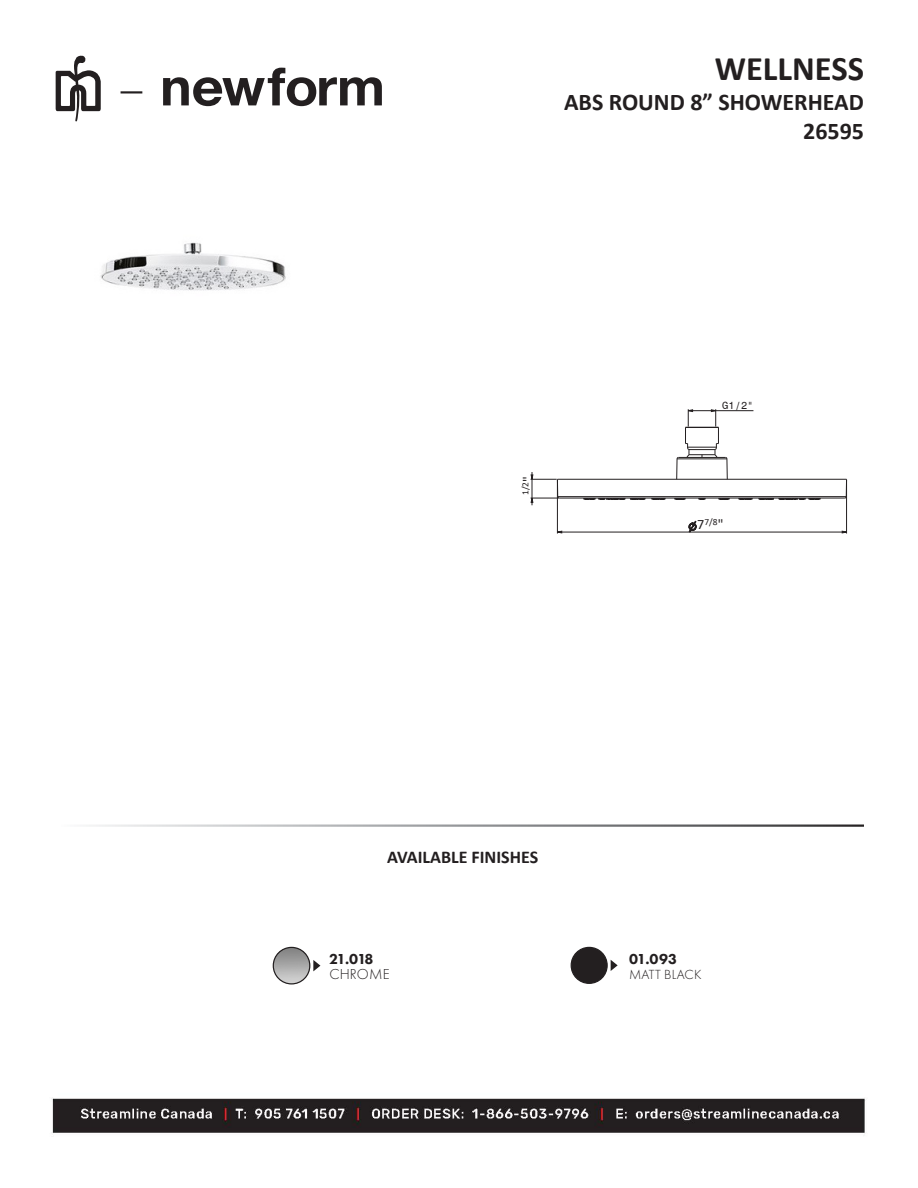
<style>
.page{position:relative;width:918px;height:1188px;background:#fff}
.page>*{position:absolute;margin:0;border:0;box-sizing:border-box;transform-origin:0 0}
.t1{font:700 34.5px "Calibri";color:#231f20}
.t2{font:700 24px/28.8px "Calibri";color:#231f20;text-align:right}
.t3{font:700 18px "Calibri";color:#231f20}
.t4{font:800 15px "Futura PT";letter-spacing:-.06em;color:#231f20}
.t5{font:300 15px "Futura PT";letter-spacing:.01em;color:#231f20}
.t6{font:300 13.65px "Futura PT";letter-spacing:.01em;color:#231f20}
.t7{font:10.5px "Monospace 821 BT";color:#231f20}
.t8{font:9.45px "Calibri";color:#231f20}
.s1{font-size:14.25px}
</style>
<div class="page">
<img style="left:51px;top:1098px;width:814px;height:36px">
<svg style="left:56px;top:56px;width:326px;height:65px"></svg>
<img style="left:273px;top:947px;width:37px;height:37px;border-radius:18px">
<div style="left:273px;top:947px;width:37px;height:38px;border:1px solid #231f20;border-radius:50%"></div>
<svg style="left:313px;top:960px;width:7px;height:11px"></svg>
<div style="left:571px;top:947px;width:36px;height:36px;background:#231f20;border-radius:50%"></div>
<div style="left:571px;top:947px;width:37px;height:37px;border:1px solid #231f20;border-radius:50%"></div>
<svg style="left:611px;top:960px;width:7px;height:11px"></svg>
<img style="left:100px;top:242px;width:186px;height:49px">
<hr style="left:559px;top:498px;width:286px;height:1px;background:#231f20">
<hr style="left:558px;top:496px;width:288px;height:1px;background:#231f20">
<hr style="left:557px;top:479px;width:290px;height:1px;background:#231f20">
<svg style="left:844px;top:479px;width:3px;height:19px"></svg>
<hr style="left:677px;top:459px;width:50px;height:1px;background:#231f20">
<hr style="left:678px;top:457px;width:47px;height:1px;background:#231f20">
<svg style="left:676px;top:457px;width:3px;height:22px"></svg>
<svg style="left:725px;top:457px;width:3px;height:22px"></svg>
<svg style="left:738px;top:498px;width:83px;height:2px"></svg>
<svg style="left:583px;top:498px;width:83px;height:2px"></svg>
<svg style="left:718px;top:498px;width:12px;height:2px"></svg>
<svg style="left:674px;top:498px;width:12px;height:2px"></svg>
<svg style="left:689px;top:521px;width:8px;height:11px"></svg>
<hr style="left:532px;top:472px;width:1px;height:33px;background:#231f20">
<hr style="left:557px;top:480px;width:1px;height:54px;background:#231f20">
<hr style="left:557px;top:532px;width:290px;height:1px;background:#231f20">
<svg style="left:530px;top:474px;width:30px;height:29px"></svg>
<svg style="left:685px;top:409px;width:34px;height:49px"></svg>
<hr style="left:688px;top:410px;width:65px;height:1px;background:#231f20">
<hr style="left:846px;top:480px;width:1px;height:54px;background:#231f20">
<h1 class="t1" style="left:715px;top:44px;width:151px">WELLNESS</h1>
<p class="t2" style="left:564px;top:87px;width:301px">ABS ROUND 8” SHOWERHEAD<br>26595</p>
<p class="t8" style="left:519px;top:495px;width:20px;rotate:-90deg">1/2<span class="s1">"</span></p>
<p class="t7" style="left:722px;top:399px;width:33px">G1/2"</p>
<p class="t8" style="left:697px;top:515px;width:28px"><span class="s1">7</span>7/8<span class="s1">"</span></p>
<p class="t3" style="left:387px;top:845px;width:153px">AVAILABLE FINISHES</p>
<p class="t4" style="left:329px;top:949px;width:46px">21.018</p>
<p class="t5" style="left:329px;top:965px;width:62px">CHROME</p>
<p class="t4" style="left:629px;top:949px;width:49px">01.093</p>
<p class="t6" style="left:629px;top:966px;width:74px">MATT BLACK</p>
</div>
